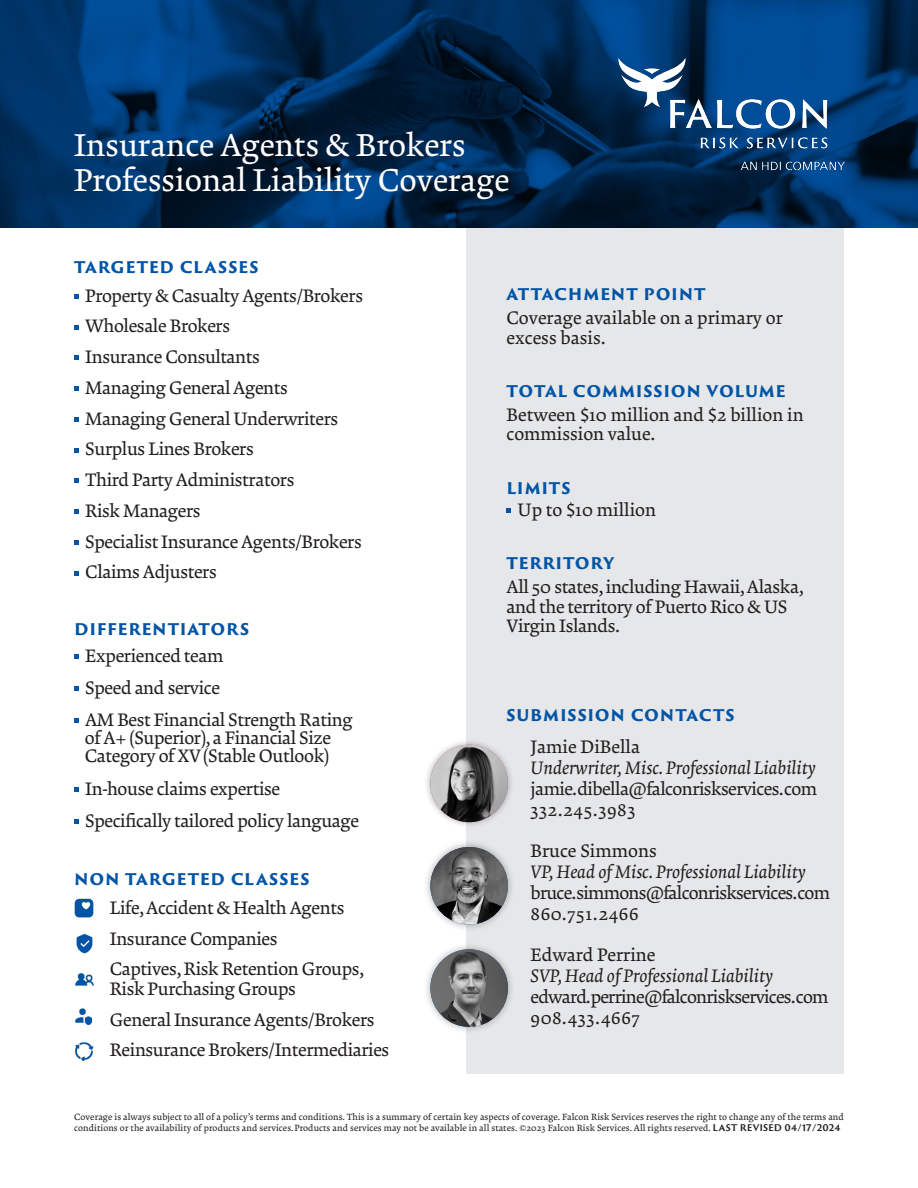
<style>
.page{position:relative;width:918px;height:1188px;background:#fff}
.page>*{position:absolute;margin:0;border:0;box-sizing:border-box;transform-origin:0 0}
.t1{font:31.5px "Krete";color:#fff}
.t2{font:18px/19.5px "Krete";letter-spacing:-.02em;color:#231f20}
.t3{font:18px/21px "Krete";letter-spacing:-.04em;color:#231f20}
.t4{font:18px/19.5px "Krete";color:#231f20}
.t5{font:900 15.75px "Trajan Sans Pro";letter-spacing:.04em;color:#0154a6}
.t6{font:9px/10.5px "Krete";letter-spacing:.01em;color:#231f20}
.s1{font-style:italic}
.s2{font-family:"Trajan Sans Pro";font-weight:700}
</style>
<div class="page">
<div style="left:466px;top:186px;width:378px;height:888px;background:#e6e7e9"></div>
<img style="left:0;top:0;width:918px;height:228px">
<svg style="left:507px;top:508px;width:4px;height:5px"></svg>
<svg style="left:74px;top:654px;width:5px;height:5px"></svg>
<svg style="left:74px;top:686px;width:5px;height:5px"></svg>
<svg style="left:74px;top:719px;width:5px;height:4px"></svg>
<svg style="left:74px;top:787px;width:5px;height:5px"></svg>
<svg style="left:74px;top:819px;width:5px;height:5px"></svg>
<div style="left:423px;top:942px;width:92px;height:92px;background:#231f20;opacity:.35"></div>
<img style="left:430px;top:949px;width:78px;height:78px;border-radius:39px">
<div style="left:423px;top:840px;width:92px;height:92px;background:#231f20;opacity:.35"></div>
<img style="left:430px;top:847px;width:78px;height:78px;border-radius:39px">
<div style="left:424px;top:738px;width:90px;height:90px;background:#231f20;opacity:.35"></div>
<img style="left:430px;top:745px;width:78px;height:77px;border-radius:39px">
<svg style="left:74px;top:294px;width:5px;height:5px"></svg>
<svg style="left:74px;top:325px;width:5px;height:4px"></svg>
<svg style="left:74px;top:355px;width:5px;height:5px"></svg>
<svg style="left:74px;top:386px;width:5px;height:5px"></svg>
<svg style="left:74px;top:417px;width:5px;height:5px"></svg>
<svg style="left:74px;top:448px;width:5px;height:4px"></svg>
<svg style="left:74px;top:478px;width:5px;height:5px"></svg>
<svg style="left:74px;top:509px;width:5px;height:5px"></svg>
<svg style="left:74px;top:540px;width:5px;height:5px"></svg>
<svg style="left:74px;top:571px;width:5px;height:4px"></svg>
<img style="left:618px;top:53px;width:231px;height:123px">
<img style="left:75px;top:1008px;width:17px;height:17px">
<img style="left:75px;top:898px;width:19px;height:20px">
<img style="left:76px;top:934px;width:17px;height:20px">
<img style="left:75px;top:973px;width:19px;height:13px">
<img style="left:75px;top:1042px;width:18px;height:19px">
<p class="t1" style="left:74px;top:125px;width:393px">Insurance Agents &amp; Brokers</p>
<p class="t1" style="left:74px;top:160px;width:437px">Professional Liability Coverage</p>
<p class="t5" style="left:74px;top:255px;width:186px">TARGETED CLASSES</p>
<p class="t2" style="left:85px;top:286px;width:279px">Property &amp; Casualty Agents/Brokers</p>
<p class="t2" style="left:85px;top:316px;width:147px">Wholesale Brokers</p>
<p class="t2" style="left:85px;top:347px;width:176px">Insurance Consultants</p>
<p class="t2" style="left:85px;top:378px;width:204px">Managing General Agents</p>
<p class="t2" style="left:85px;top:409px;width:255px">Managing General Underwriters</p>
<p class="t2" style="left:85px;top:439px;width:170px">Surplus Lines Brokers</p>
<p class="t2" style="left:85px;top:470px;width:211px">Third Party Administrators</p>
<p class="t2" style="left:85px;top:501px;width:117px">Risk Managers</p>
<p class="t2" style="left:85px;top:532px;width:278px">Specialist Insurance Agents/Brokers</p>
<p class="t2" style="left:85px;top:562px;width:133px">Claims Adjusters</p>
<p class="t5" style="left:74px;top:617px;width:177px">DIFFERENTIATORS</p>
<p class="t2" style="left:85px;top:646px;width:140px">Experienced team</p>
<p class="t2" style="left:85px;top:678px;width:136px">Speed and service</p>
<p class="t2" style="left:85px;top:711px;width:270px;line-height:18px">AM Best Financial Strength Rating of A+ (Superior), a Financial Size<br>Category of XV (Stable Outlook)</p>
<p class="t2" style="left:85px;top:779px;width:196px">In-house claims expertise</p>
<p class="t2" style="left:85px;top:811px;width:275px">Specifically tailored policy language</p>
<p class="t5" style="left:74px;top:867px;width:237px">NON TARGETED CLASSES</p>
<p class="t2" style="left:110px;top:898px;width:236px">Life, Accident &amp; Health Agents</p>
<p class="t2" style="left:110px;top:929px;width:169px">Insurance Companies</p>
<p class="t2" style="left:110px;top:959px;width:256px">Captives, Risk Retention Groups,<br>Risk Purchasing Groups</p>
<p class="t2" style="left:110px;top:1010px;width:266px">General Insurance Agents/Brokers</p>
<p class="t2" style="left:110px;top:1040px;width:281px">Reinsurance Brokers/Intermediaries</p>
<p class="t5" style="left:507px;top:282px;width:201px">ATTACHMENT POINT</p>
<p class="t4" style="left:507px;top:308px;width:278px">Coverage available on a primary or excess basis.</p>
<p class="t5" style="left:507px;top:379px;width:281px">TOTAL COMMISSION VOLUME</p>
<p class="t4" style="left:507px;top:405px;width:299px">Between $10 million and $2 billion in commission value.</p>
<p class="t5" style="left:507px;top:476px;width:66px">LIMITS</p>
<p class="t4" style="left:518px;top:500px;width:140px">Up to $10 million</p>
<p class="t5" style="left:507px;top:551px;width:109px">TERRITORY</p>
<p class="t2" style="left:507px;top:577px;width:299px">All 50 states, including Hawaii, Alaska, and the territory of Puerto Rico &amp; US<br>Virgin Islands.</p>
<p class="t5" style="left:507px;top:703px;width:230px">SUBMISSION CONTACTS</p>
<p class="t2" style="left:531px;top:736px;width:288px;line-height:21px">Jamie DiBella<br><span class="s1">Underwriter, Misc. Professional Liability </span>jamie.dibella@falconriskservices.com<br>332.245.3983</p>
<p class="t3" style="left:531px;top:840px;width:301px">Bruce Simmons<br><span class="s1">VP, Head of Misc. Professional Liability </span>bruce.simmons@falconriskservices.com<br>860.751.2466</p>
<p class="t3" style="left:531px;top:944px;width:300px">Edward Perrine<br><span class="s1">SVP, Head of Professional Liability </span>edward.perrine@falconriskservices.com<br>908.433.4667</p>
<p class="t6" style="left:74px;top:1112px;width:771px">Coverage is always subject to all of a policy’s terms and conditions. This is a summary of certain key aspects of coverage. Falcon Risk Services reserves the right to change any of the terms and conditions or the availability of products and services.Products and services may not be available in all states. ©2023 Falcon Risk Services. All rights reserved. <span class="s2">LAST REVISED 04/17/2024</span></p>
</div>
